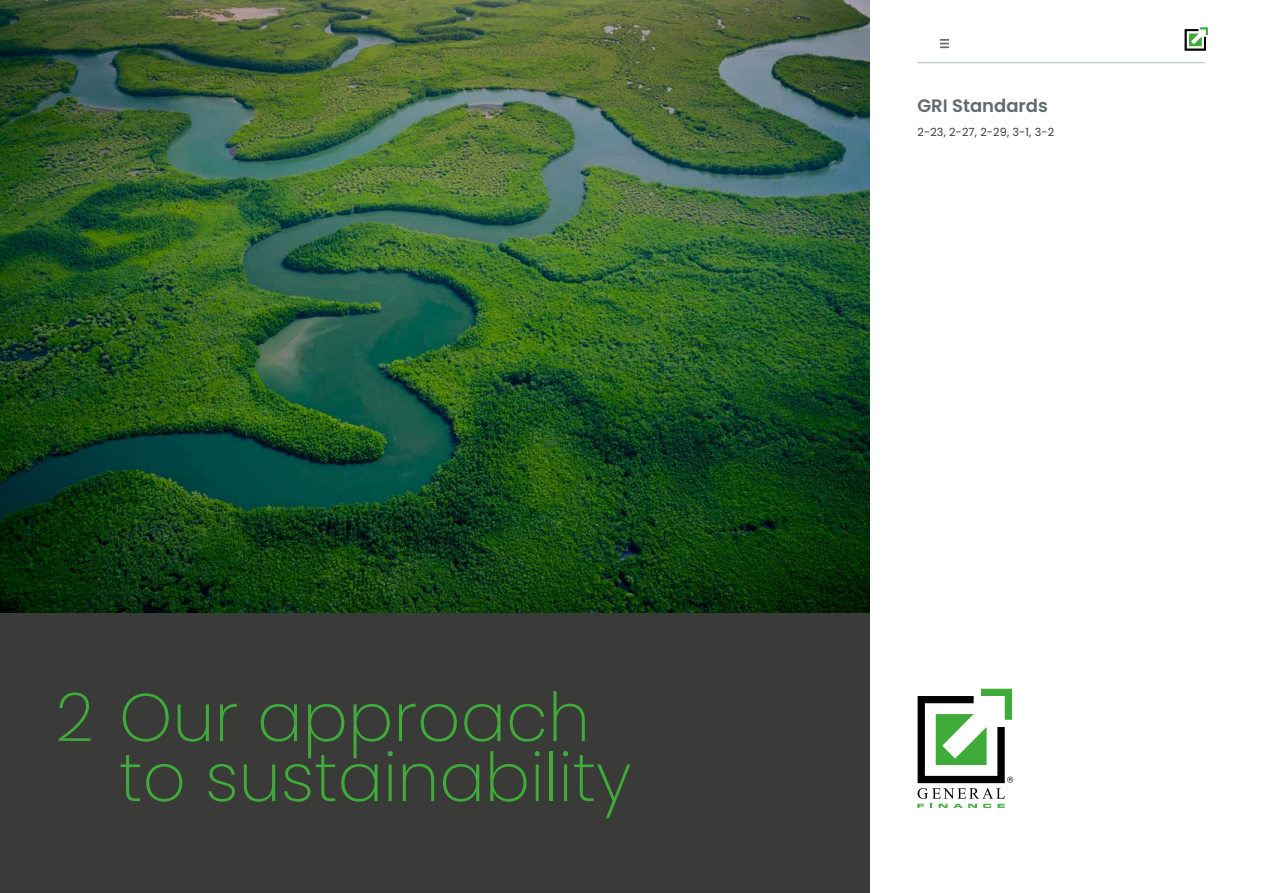
<style>
.page{position:relative;width:1263px;height:893px;background:#fff}
.page>*{position:absolute;margin:0;border:0;box-sizing:border-box;transform-origin:0 0}
.t1{font:200 67.5px/60px "Poppins";color:#3fab39}
.t2{font:600 18px "Poppins";color:#616a70}
.t3{font:11.25px "Poppins";color:#3a3b39}
</style>
<div class="page">
<img style="left:0;top:0;width:870px;height:613px">
<div style="left:0;top:613px;width:870px;height:280px;background:#3a3b39"></div>
<svg style="left:940px;top:39px;width:9px;height:9px"></svg>
<svg style="left:917px;top:689px;width:96px;height:119px"></svg>
<svg style="left:1185px;top:28px;width:23px;height:22px"></svg>
<hr style="left:917px;top:62px;width:287px;height:1px;background:#adb8bf">
<p class="t1" style="left:119px;top:688px;width:514px;text-indent:-64px">2 Our approach to sustainability</p>
<p class="t2" style="left:917px;top:96px;width:132px">GRI Standards</p>
<p class="t3" style="left:917px;top:126px;width:138px">2-23, 2-27, 2-29, 3-1, 3-2</p>
</div>
